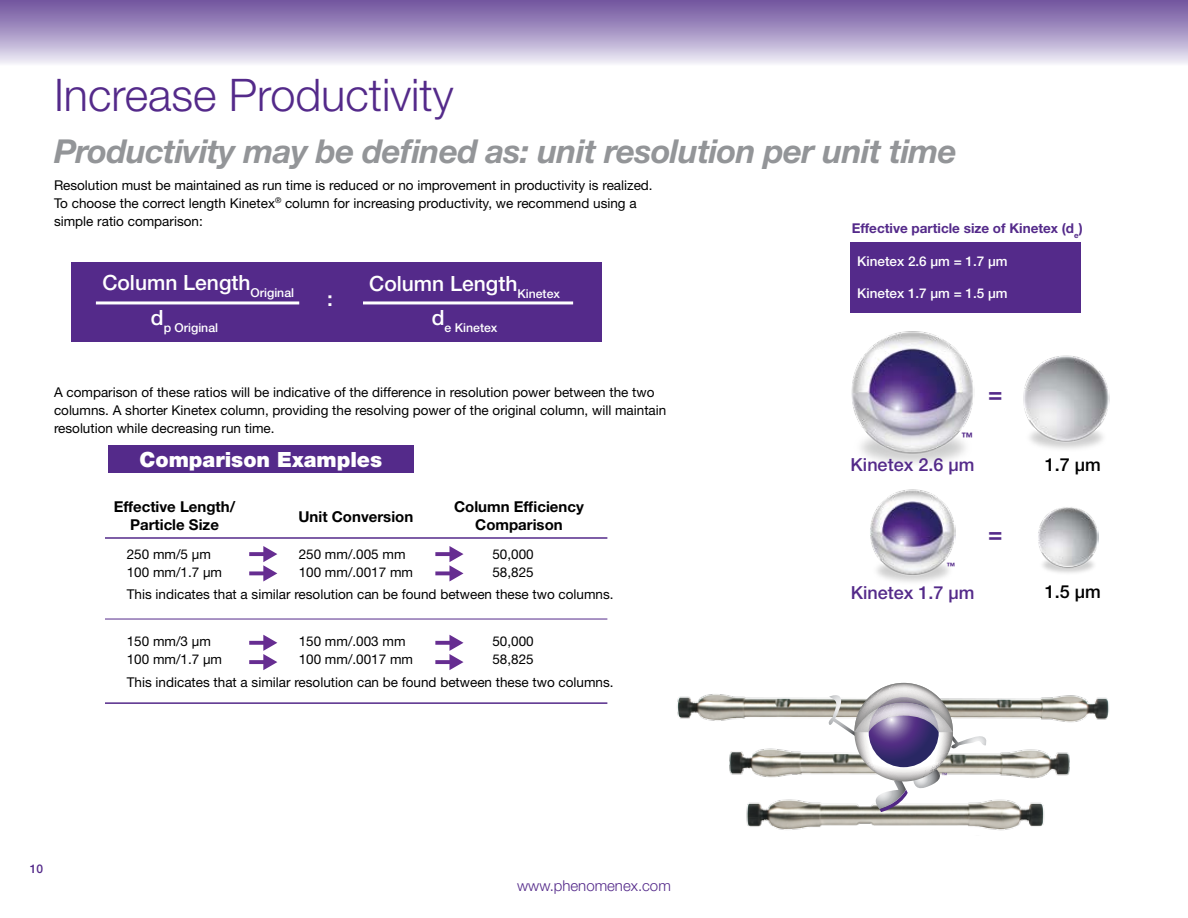
<style>
.page{position:relative;width:1188px;height:918px;background:#fff}
.page>*{position:absolute;margin:0;border:0;box-sizing:border-box;transform-origin:0 0}
.t1{font:300 45px "Helvetica Neue LT Std";color:#542a8a}
.t2{font:italic 700 33px "Helvetica Neue LT Std";letter-spacing:-.02em;color:#939598}
.t3{font:700 24px "Helvetica Neue LT Std";color:#542a8a}
.t4{font:500 21px "Helvetica Neue LT Std";color:#fff}
.t5{font:900 21px "Helvetica Neue LT Std";color:#fff}
.t6{font:500 18px "Helvetica Neue LT Std";color:#542a8a}
.t7{font:500 18px "Helvetica Neue LT Std";color:#000}
.t8{font:700 15px/18px "Helvetica Neue LT Std";color:#000;text-align:center}
.t9{font:300 15px "Helvetica Neue LT Std";color:#542a8a}
.t10{font:13.5px/18px "Helvetica Neue LT Std";color:#000}
.t11{font:500 13.5px "Helvetica Neue LT Std";color:#fff}
.t12{font:700 13.5px "Helvetica Neue LT Std";color:#542a8a}
.t13{font:500 12.3px "Helvetica Neue LT Std";color:#fff}
.t14{font:500 12px "Helvetica Neue LT Std";color:#542a8a}
.t15{font:700 11.7px "Helvetica Neue LT Std";color:#542a8a}
.t16{font:700 8.7px "Helvetica Neue LT Std";color:#542a8a}
.t17{font:5.7px "Helvetica Neue LT Std";color:#512785}
</style>
<div class="page">
<div style="left:0;top:0;width:1188px;height:66px;background:linear-gradient(to bottom,#6b4d9b,#efedf7)"></div>
<div style="left:72px;top:262px;width:530px;height:80px;background:#542a8a"></div>
<div style="left:108px;top:446px;width:306px;height:27px;background:#542a8a"></div>
<hr style="left:105px;top:537px;width:502px;height:2px;background:#542a8a">
<hr style="left:105px;top:702px;width:502px;height:2px;background:#542a8a">
<hr style="left:105px;top:619px;width:502px;height:1px;background:#542a8a">
<svg style="left:249px;top:546px;width:28px;height:36px"></svg>
<svg style="left:435px;top:546px;width:29px;height:36px"></svg>
<svg style="left:249px;top:635px;width:28px;height:35px"></svg>
<svg style="left:435px;top:635px;width:29px;height:35px"></svg>
<img style="left:677px;top:694px;width:432px;height:29px">
<img style="left:729px;top:748px;width:341px;height:31px">
<img style="left:746px;top:799px;width:299px;height:32px">
<svg style="left:827px;top:683px;width:162px;height:129px"></svg>
<hr style="left:96px;top:301px;width:203px;height:3px;background:#fff">
<hr style="left:363px;top:301px;width:210px;height:3px;background:#fff">
<div style="left:850px;top:242px;width:231px;height:70px;background:#542a8a"></div>
<img style="left:870px;top:489px;width:85px;height:93px">
<img style="left:1038px;top:507px;width:61px;height:66px">
<img style="left:851px;top:331px;width:122px;height:133px">
<img style="left:1023px;top:355px;width:87px;height:94px">
<h1 class="t1" style="left:54px;top:68px;width:401px">Increase Productivity</h1>
<h2 class="t2" style="left:54px;top:131px;width:904px">Productivity may be defined as: unit resolution per unit time</h2>
<p class="t10" style="left:54px;top:176px;width:600px">Resolution must be maintained as run time is reduced or no improvement in productivity is realized.<br>To choose the correct length Kinetex<sup>®</sup> column for increasing productivity, we recommend using a simple ratio comparison:</p>
<p class="t12" style="left:852px;top:220px;width:232px">Effective particle size of Kinetex (d<sub>e</sub>)</p>
<h3 class="t4" style="left:102px;top:270px;width:193px">Column Length<sub>Original</sub></h3>
<h3 class="t4" style="left:327px;top:286px;width:7px">:</h3>
<h3 class="t4" style="left:369px;top:271px;width:192px">Column Length<sub>Kinetex</sub></h3>
<p class="t13" style="left:151px;top:320px;width:69px"><sup>d</sup>p Original</p>
<p class="t13" style="left:432px;top:320px;width:67px"><sup>d</sup>e Kinetex</p>
<p class="t10" style="left:54px;top:383px;width:614px">A comparison of these ratios will be indicative of the difference in resolution power between the two columns. A shorter Kinetex column, providing the resolving power of the original column, will maintain resolution while decreasing run time.</p>
<h3 class="t5" style="left:140px;top:447px;width:244px">Comparison Examples</h3>
<p class="t8" style="left:114px;top:497px;width:123px">Effective Length/<br>Particle Size</p>
<p class="t10" style="left:127px;top:545px;width:97px">250 mm/5 µm<br>100 mm/1.7 µm</p>
<p class="t8" style="left:299px;top:507px;width:116px">Unit Conversion</p>
<p class="t8" style="left:454px;top:497px;width:131px">Column Efficiency<br>Comparison</p>
<p class="t10" style="left:299px;top:545px;width:116px">250 mm/.005 mm<br>100 mm/.0017 mm</p>
<p class="t10" style="left:492px;top:545px;width:43px">50,000<br>58,825</p>
<p class="t10" style="left:127px;top:585px;width:488px">This indicates that a similar resolution can be found between these two columns.</p>
<p class="t10" style="left:127px;top:632px;width:97px">150 mm/3 µm<br>100 mm/1.7 µm</p>
<p class="t10" style="left:299px;top:632px;width:116px">150 mm/.003 mm<br>100 mm/.0017 mm</p>
<p class="t10" style="left:492px;top:632px;width:43px">50,000<br>58,825</p>
<p class="t10" style="left:127px;top:673px;width:488px">This indicates that a similar resolution can be found between these two columns.</p>
<p class="t11" style="left:857px;top:253px;width:152px">Kinetex 2.6 µm = 1.7 µm</p>
<p class="t11" style="left:857px;top:285px;width:152px">Kinetex 1.7 µm = 1.5 µm</p>
<p class="t15" style="left:961px;top:430px;width:13px">™</p>
<h3 class="t3" style="left:988px;top:378px;width:16px">=</h3>
<h3 class="t6" style="left:851px;top:454px;width:125px">Kinetex 2.6 µm</h3>
<h3 class="t7" style="left:1045px;top:454px;width:58px">1.7 µm</h3>
<h3 class="t3" style="left:988px;top:518px;width:16px">=</h3>
<p class="t16" style="left:946px;top:561px;width:10px">™</p>
<h3 class="t6" style="left:851px;top:581px;width:125px">Kinetex 1.7 µm</h3>
<h3 class="t7" style="left:1045px;top:581px;width:58px">1.5 µm</h3>
<p class="t17" style="left:942px;top:771px;width:7px">™</p>
<p class="t14" style="left:30px;top:861px;width:15px">10</p>
<p class="t9" style="left:517px;top:877px;width:155px">www.phenomenex.com</p>
</div>
